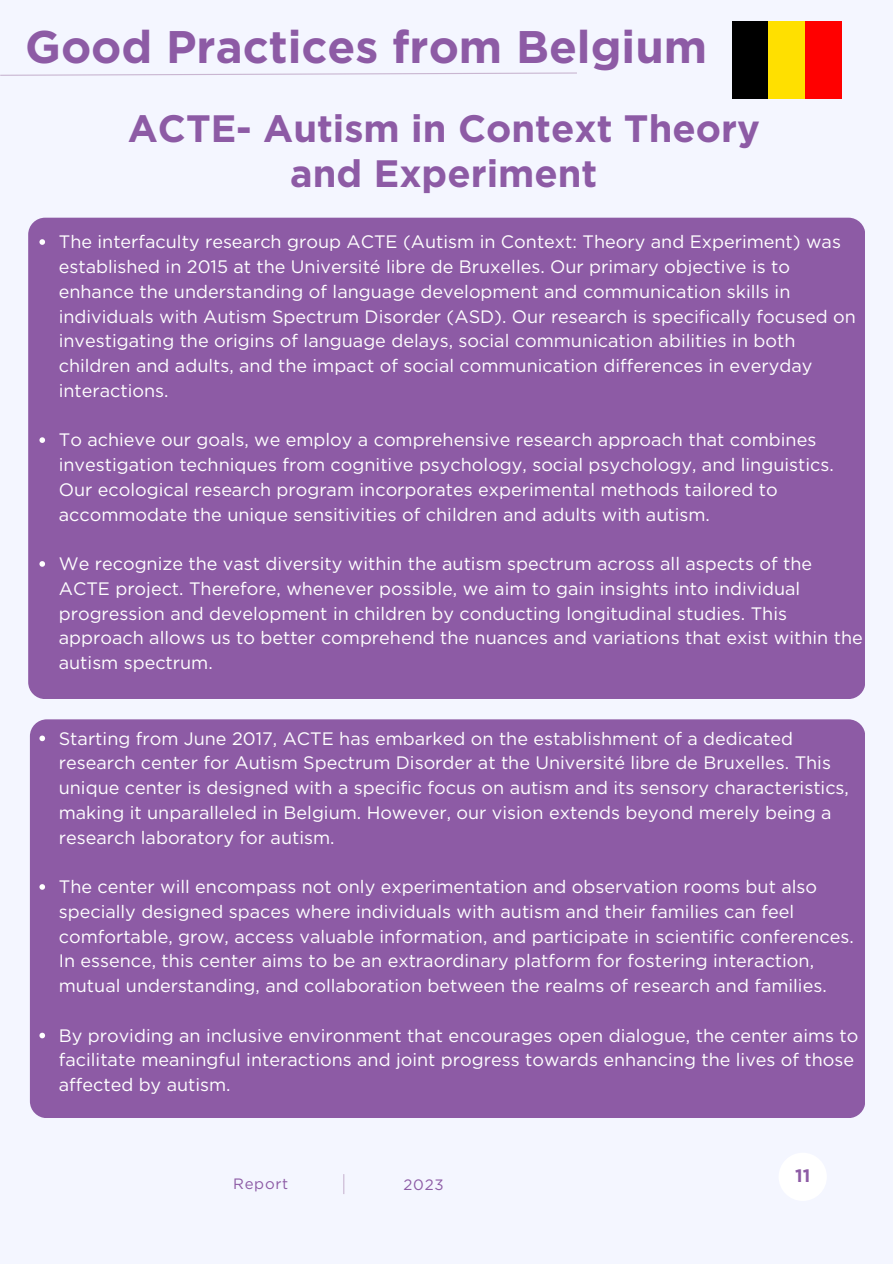
<style>
.page{position:relative;width:893px;height:1264px;background:#fff}
.page>*{position:absolute;margin:0;border:0;box-sizing:border-box;transform-origin:0 0}
.t1{font:700 45.6px "Gotham";color:#8d5ba5}
.t2{font:700 38.1px/45px "Gotham";color:#8d5ba5;text-align:center}
.t3{font:18px/24.8px "Gotham";color:#fff}
.t4{font:700 18px "Gotham";color:#8d5ba5}
.t5{font:15px "Gotham";letter-spacing:.05em;color:#8d5ba5}
</style>
<div class="page">
<div style="left:0;top:0;width:892px;height:1263px;background:#f4f6ff"></div>
<svg style="left:343px;top:1174px;width:1px;height:20px"></svg>
<div style="left:778px;top:1152px;width:48px;height:48px;background:#fff;border-radius:50%"></div>
<svg style="left:0;top:72px;width:577px;height:4px"></svg>
<div style="left:28px;top:218px;width:837px;height:481px;background:#8d5ba5;border-radius:17px"></div>
<div style="left:30px;top:719px;width:834px;height:399px;background:#8d5ba5;border-radius:17px"></div>
<div style="left:732px;top:21px;width:36px;height:77px;background:#000"></div>
<div style="left:768px;top:21px;width:37px;height:77px;background:#ffe000"></div>
<div style="left:805px;top:21px;width:36px;height:77px;background:#f00"></div>
<svg style="left:39px;top:239px;width:6px;height:6px"></svg>
<svg style="left:39px;top:437px;width:6px;height:6px"></svg>
<svg style="left:39px;top:561px;width:6px;height:5px"></svg>
<svg style="left:39px;top:735px;width:6px;height:6px"></svg>
<svg style="left:39px;top:884px;width:6px;height:5px"></svg>
<svg style="left:39px;top:1032px;width:6px;height:6px"></svg>
<h1 class="t1" style="left:25px;top:20px;width:683px">Good Practices from Belgium</h1>
<h2 class="t2" style="left:128px;top:106px;width:633px">ACTE- Autism in Context Theory and Experiment</h2>
<p class="t3" style="left:59px;top:229px;width:798px">The interfaculty research group ACTE (Autism in Context: Theory and Experiment) was established in 2015 at the Université libre de Bruxelles. Our primary objective is to enhance the understanding of language development and communication skills in individuals with Autism Spectrum Disorder (ASD). Our research is specifically focused on investigating the origins of language delays, social communication abilities in both children and adults, and the impact of social communication differences in everyday interactions.</p>
<p class="t3" style="left:59px;top:427px;width:776px">To achieve our goals, we employ a comprehensive research approach that combines investigation techniques from cognitive psychology, social psychology, and linguistics.<br>Our ecological research program incorporates experimental methods tailored to accommodate the unique sensitivities of children and adults with autism.</p>
<p class="t3" style="left:59px;top:551px;width:805px">We recognize the vast diversity within the autism spectrum across all aspects of the ACTE project. Therefore, whenever possible, we aim to gain insights into individual progression and development in children by conducting longitudinal studies. This approach allows us to better comprehend the nuances and variations that exist within the autism spectrum.</p>
<p class="t3" style="left:59px;top:725px;width:791px">Starting from June 2017, ACTE has embarked on the establishment of a dedicated research center for Autism Spectrum Disorder at the Université libre de Bruxelles. This unique center is designed with a specific focus on autism and its sensory characteristics, making it unparalleled in Belgium. However, our vision extends beyond merely being a research laboratory for autism.</p>
<p class="t3" style="left:59px;top:874px;width:796px">The center will encompass not only experimentation and observation rooms but also specially designed spaces where individuals with autism and their families can feel comfortable, grow, access valuable information, and participate in scientific conferences.<br>In essence, this center aims to be an extraordinary platform for fostering interaction, mutual understanding, and collaboration between the realms of research and families.</p>
<p class="t3" style="left:59px;top:1022px;width:801px">By providing an inclusive environment that encourages open dialogue, the center aims to facilitate meaningful interactions and joint progress towards enhancing the lives of those affected by autism.</p>
<p class="t5" style="left:233px;top:1174px;width:57px">Report</p>
<p class="t5" style="left:403px;top:1175px;width:42px">2023</p>
<p class="t4" style="left:795px;top:1165px;width:17px">11</p>
</div>
